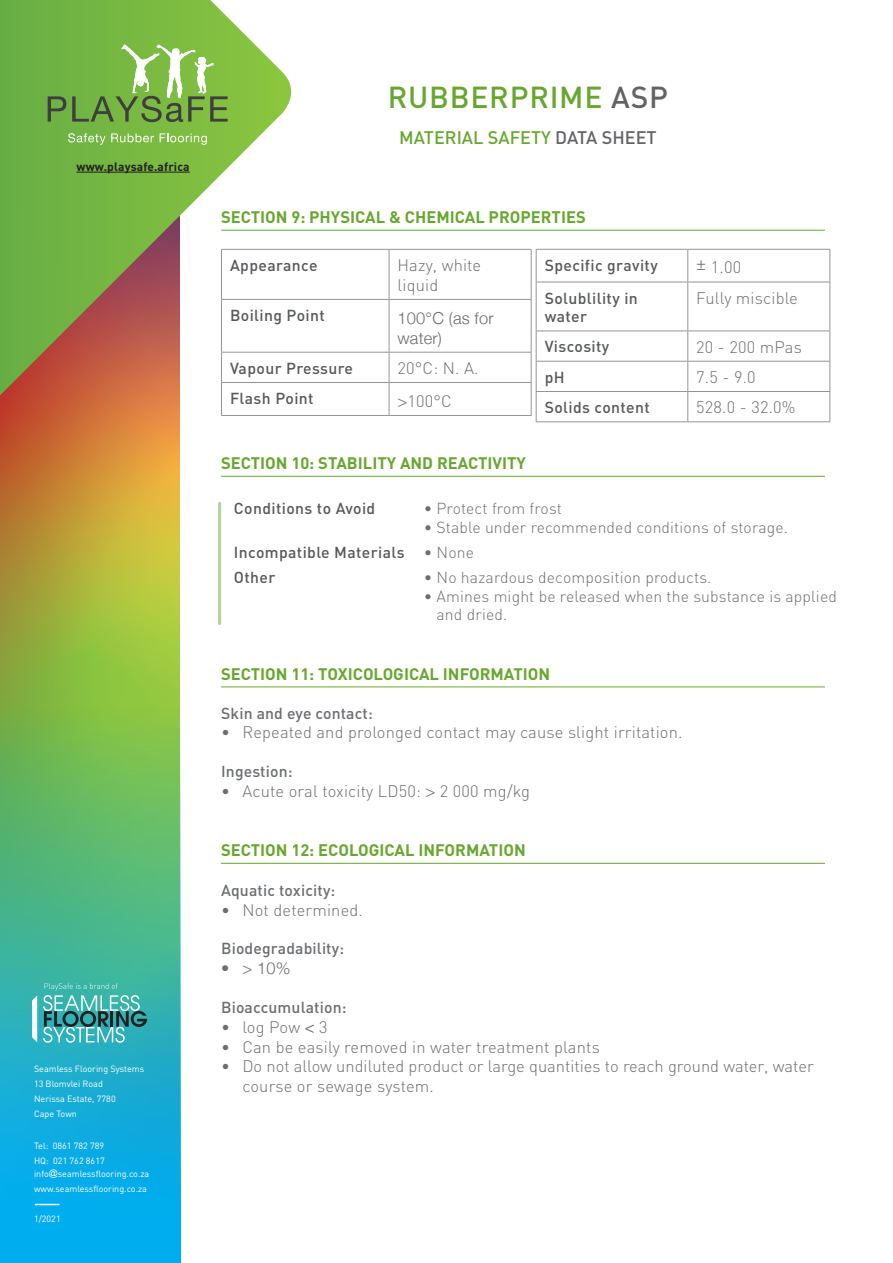
<style>
.page{position:relative;width:893px;height:1263px;background:#fff}
.page>*{position:absolute;margin:0;border:0;box-sizing:border-box;transform-origin:0 0}
.t1{font:500 30px "DIN";letter-spacing:.025em;color:#68a72f}
.t2{font:500 18px "DIN";color:#68a72f}
.Body_text{font:300 16.5px/19.8px "DIN";letter-spacing:.01em;color:#6c6d70}
.SECTION_underlined{font:700 16.5px "DIN";color:#68a72f}
.Body_text-2{font:300 16.5px/19.8px "Helvetica Neue";letter-spacing:.01em;color:#6c6d70}
.t3{font:300 15.75px/18.9px "DIN";letter-spacing:.01em;color:#6c6d70}
.Table_left{font:500 15.75px/18.9px "DIN";letter-spacing:.025em;color:#57585a}
.Body_text-3{font:500 15.75px "DIN";letter-spacing:.01em;color:#6c6d70}
.Section-Title_no_rul{font:500 15.75px "DIN";letter-spacing:.025em;color:#57585a}
.t4{font:700 12px "DIN";letter-spacing:.01em;color:#231f20}
.t5{font:9px/15px "DIN";color:#fff}
.s1{font-family:"Gill Sans"}
.s2{color:#636366}
.s3{font-family:"Helvetica Neue"}
.s4{font-family:"Helvetica Neue";font-weight:400;font-style:italic}
</style>
<div class="page">
<svg style="left:0;top:443px;width:179px;height:268px;background:#b0aa3a"></svg>
<svg style="left:0;top:711px;width:181px;height:552px;background:#38b3a4"></svg>
<svg style="left:35px;top:1204px;width:25px;height:1px"></svg>
<svg style="left:32px;top:995px;width:5px;height:47px"></svg>
<svg style="left:43px;top:983px;width:104px;height:60px;background:#4daba9"></svg>
<svg style="left:0;top:0;width:303px;height:443px"></svg>
<svg style="left:48px;top:96px;width:18px;height:26px"></svg>
<svg style="left:72px;top:45px;width:156px;height:77px;background:#81b455"></svg>
<svg style="left:68px;top:133px;width:86px;height:12px"></svg>
<svg style="left:160px;top:133px;width:47px;height:12px"></svg>
<hr style="left:77px;top:172px;width:113px;height:1px;background:#231f20">
<hr style="left:221px;top:230px;width:604px;height:1px;background:#68a72f">
<hr style="left:221px;top:476px;width:604px;height:1px;background:#68a72f">
<hr style="left:221px;top:686px;width:604px;height:1px;background:#68a72f">
<hr style="left:221px;top:863px;width:604px;height:1px;background:#68a72f">
<hr style="left:389px;top:249px;width:142px;height:1px;background:#939598">
<hr style="left:531px;top:250px;width:1px;height:49px;background:#939598">
<hr style="left:389px;top:299px;width:142px;height:1px;background:#939598">
<hr style="left:531px;top:300px;width:1px;height:52px;background:#939598">
<hr style="left:389px;top:352px;width:142px;height:1px;background:#939598">
<hr style="left:389px;top:382px;width:142px;height:1px;background:#939598">
<hr style="left:389px;top:415px;width:142px;height:1px;background:#939598">
<hr style="left:221px;top:249px;width:168px;height:1px;background:#939598">
<hr style="left:221px;top:250px;width:1px;height:49px;background:#939598">
<hr style="left:389px;top:250px;width:1px;height:49px;background:#939598">
<hr style="left:221px;top:299px;width:168px;height:1px;background:#939598">
<hr style="left:221px;top:300px;width:1px;height:52px;background:#939598">
<hr style="left:389px;top:300px;width:1px;height:52px;background:#939598">
<hr style="left:221px;top:352px;width:168px;height:1px;background:#939598">
<svg style="left:221px;top:353px;width:1px;height:29px"></svg>
<svg style="left:389px;top:353px;width:1px;height:29px"></svg>
<hr style="left:221px;top:382px;width:168px;height:1px;background:#939598">
<hr style="left:221px;top:383px;width:1px;height:32px;background:#939598">
<hr style="left:389px;top:383px;width:1px;height:32px;background:#939598">
<hr style="left:221px;top:415px;width:168px;height:1px;background:#939598">
<hr style="left:218px;top:503px;width:3px;height:121px;background:#b4d397">
<hr style="left:688px;top:249px;width:142px;height:1px;background:#939598">
<hr style="left:829px;top:250px;width:1px;height:32px;background:#939598">
<hr style="left:688px;top:282px;width:142px;height:1px;background:#939598">
<hr style="left:829px;top:282px;width:1px;height:49px;background:#939598">
<hr style="left:688px;top:331px;width:142px;height:1px;background:#939598">
<hr style="left:829px;top:331px;width:1px;height:30px;background:#939598">
<hr style="left:688px;top:361px;width:142px;height:1px;background:#939598">
<hr style="left:688px;top:391px;width:142px;height:1px;background:#939598">
<svg style="left:829px;top:362px;width:1px;height:59px"></svg>
<hr style="left:688px;top:421px;width:142px;height:1px;background:#939598">
<hr style="left:536px;top:249px;width:152px;height:1px;background:#939598">
<hr style="left:536px;top:250px;width:1px;height:32px;background:#939598">
<hr style="left:687px;top:250px;width:1px;height:32px;background:#939598">
<hr style="left:536px;top:282px;width:152px;height:1px;background:#939598">
<hr style="left:536px;top:282px;width:1px;height:49px;background:#939598">
<hr style="left:687px;top:282px;width:1px;height:49px;background:#939598">
<hr style="left:536px;top:331px;width:152px;height:1px;background:#939598">
<hr style="left:536px;top:331px;width:1px;height:30px;background:#939598">
<hr style="left:687px;top:331px;width:1px;height:30px;background:#939598">
<hr style="left:536px;top:361px;width:152px;height:1px;background:#939598">
<hr style="left:536px;top:391px;width:152px;height:1px;background:#939598">
<svg style="left:531px;top:353px;width:6px;height:68px"></svg>
<svg style="left:687px;top:362px;width:1px;height:59px"></svg>
<hr style="left:536px;top:421px;width:152px;height:1px;background:#939598">
<p class="t4" style="left:77px;top:158px;width:115px">www.playsafe.africa</p>
<p class="t5" style="left:34px;top:1061px;width:112px">Seamless Flooring Systems<br>13 Blomvlei Road<br>Nerissa Estate, 7780<br>Cape Town</p>
<p class="t5" style="left:34px;top:1138px;width:72px">Tel: 0861 782 789<br>HQ: 021 762 8617</p>
<p class="t5" style="left:34px;top:1166px;width:117px">info<span class="s1">@</span>seamlessflooring.co.za www.seamlessflooring.co.za</p>
<p class="t5" style="left:34px;top:1211px;width:28px">1/2021</p>
<h1 class="t1" style="left:388px;top:78px;width:282px">RUBBERPRIME <span class="s2">ASP</span></h1>
<p class="t2" style="left:399px;top:126px;width:259px">MATERIAL SAFETY <span class="s2">DATA SHEET</span></p>
<p class="SECTION_underlined" style="left:221px;top:206px;width:366px">SECTION 9: PHYSICAL &amp; CHEMICAL PROPERTIES</p>
<p class="Table_left" style="left:230px;top:255px;width:89px">Appearance</p>
<p class="Body_text" style="left:398px;top:255px;width:85px">Hazy, white liquid</p>
<p class="Table_left" style="left:230px;top:305px;width:96px">Boiling Point</p>
<p class="Body_text-2" style="left:398px;top:307px;width:98px">100°C (as for water)</p>
<p class="Table_left" style="left:230px;top:358px;width:125px">Vapour Pressure</p>
<p class="Body_text" style="left:398px;top:358px;width:82px">20°C: N. A.</p>
<p class="Table_left" style="left:230px;top:388px;width:85px">Flash Point</p>
<p class="Body_text" style="left:398px;top:391px;width:56px"><span class="s3">&gt;</span>100°C</p>
<p class="Table_left" style="left:545px;top:255px;width:115px">Specific gravity</p>
<p class="Body_text" style="left:696px;top:257px;width:46px"><sup>±</sup> 1.00</p>
<p class="Table_left" style="left:545px;top:288px;width:95px">Solublility in water</p>
<p class="Body_text" style="left:696px;top:288px;width:103px">Fully miscible</p>
<p class="Table_left" style="left:545px;top:337px;width:66px">Viscosity</p>
<p class="Body_text" style="left:696px;top:337px;width:107px">20 - 200 mPas</p>
<p class="Table_left" style="left:545px;top:367px;width:21px">pH</p>
<p class="Body_text" style="left:696px;top:367px;width:61px">7.5 - 9.0</p>
<p class="Table_left" style="left:545px;top:397px;width:107px">Solids content</p>
<p class="Body_text" style="left:696px;top:397px;width:101px">528.0 - 32.0%</p>
<p class="SECTION_underlined" style="left:221px;top:452px;width:306px">SECTION 10: STABILITY AND REACTIVITY</p>
<p class="Section-Title_no_rul" style="left:234px;top:498px;width:143px">Conditions to Avoid</p>
<p class="t3" style="left:424px;top:498px;width:140px">• Protect from frost</p>
<p class="t3" style="left:424px;top:517px;width:366px">• Stable under recommended conditions of storage.</p>
<p class="Section-Title_no_rul" style="left:234px;top:542px;width:172px">Incompatible Materials</p>
<p class="t3" style="left:424px;top:542px;width:52px">• None</p>
<p class="Section-Title_no_rul" style="left:234px;top:567px;width:43px">Other</p>
<p class="t3" style="left:424px;top:567px;width:289px">• No hazardous decomposition products.</p>
<p class="t3" style="left:437px;top:586px;width:402px;text-indent:-13px">• Amines might be released when the substance is applied and dried.</p>
<p class="SECTION_underlined" style="left:221px;top:663px;width:331px">SECTION 11: TOXICOLOGICAL INFORMATION</p>
<p class="Body_text-3" style="left:221px;top:703px;width:153px">Skin and eye contact:</p>
<p class="Body_text" style="left:221px;top:722px;width:463px">• Repeated and prolonged contact may cause slight irritation.</p>
<p class="Body_text-3" style="left:221px;top:761px;width:73px">Ingestion:</p>
<p class="Body_text" style="left:221px;top:781px;width:310px">• Acute oral toxicity LD50: <span class="s3">&gt;</span> 2 000 mg/kg</p>
<p class="SECTION_underlined" style="left:221px;top:839px;width:306px">SECTION 12: ECOLOGICAL INFORMATION</p>
<p class="Body_text-3" style="left:221px;top:880px;width:116px">Aquatic toxicity:</p>
<p class="Body_text" style="left:221px;top:900px;width:143px">• Not determined.</p>
<p class="Body_text-3" style="left:221px;top:939px;width:125px">Biodegradability:</p>
<p class="Body_text-2" style="left:221px;top:957px;width:71px">• &gt; 10%</p>
<p class="Body_text-3" style="left:221px;top:997px;width:127px">Bioaccumulation:</p>
<p class="Body_text" style="left:221px;top:1017px;width:108px">• log Pow <span class="s4">&lt;</span> 3</p>
<p class="Body_text" style="left:221px;top:1036px;width:380px">• Can be easily removed in water treatment plants</p>
<p class="Body_text" style="left:242px;top:1056px;width:573px;text-indent:-21px">• Do not allow undiluted product or large quantities to reach ground water, water course or sewage system.</p>
</div>
